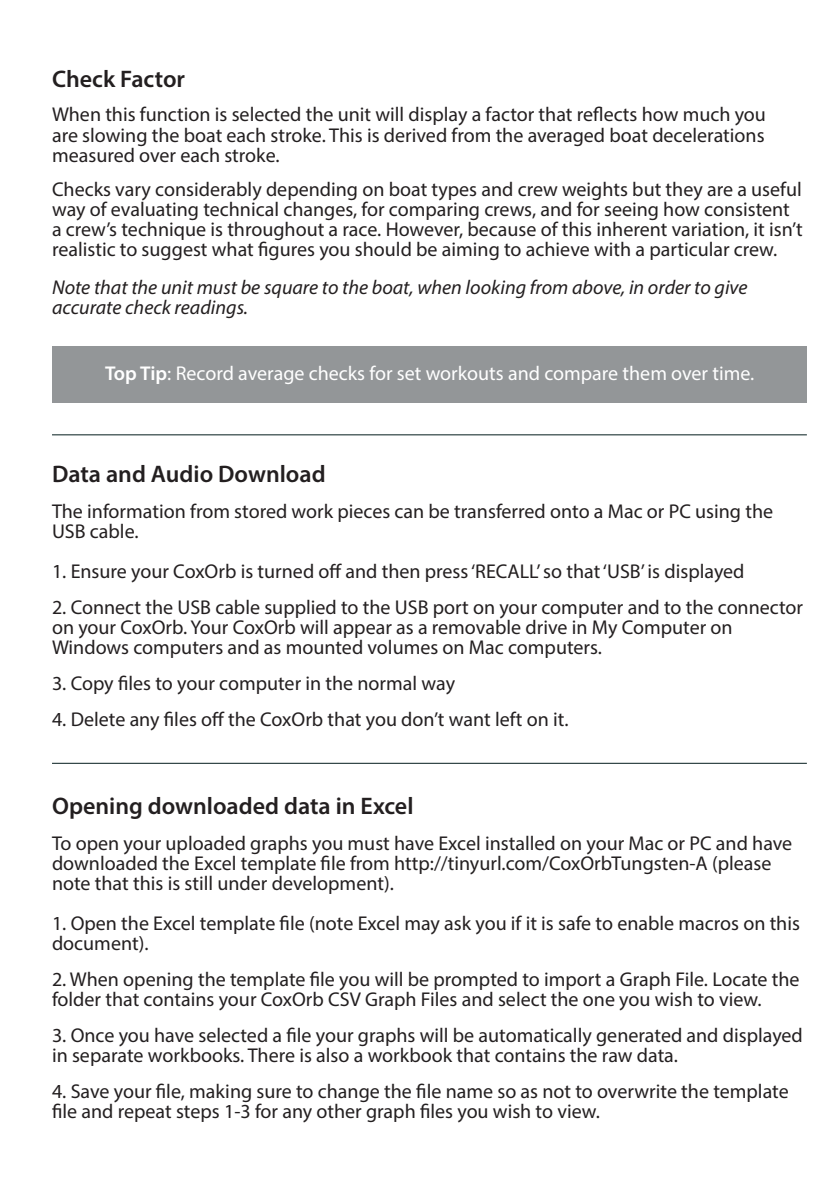
<style>
.page{position:relative;width:840px;height:1191px;background:#fff}
.page>*{position:absolute;margin:0;border:0;box-sizing:border-box;transform-origin:0 0}
.t1{font:600 24px "Myriad Pro";color:#231f20}
.t2{font:20px/20px "Myriad Pro";color:#231f20}
.t3{font:italic 20px/20px "Myriad Pro";color:#231f20}
.t4{font:20px "Myriad Pro";color:#fff}
.s1{font-weight:600}
</style>
<div class="page">
<div style="left:52px;top:347px;width:754px;height:56px;background:#939698"></div>
<hr style="left:52px;top:434px;width:754px;height:1px;background:#051d1e">
<hr style="left:52px;top:763px;width:754px;height:1px;background:#051d1e">
<p class="t1" style="left:52px;top:64px;width:135px">Check Factor</p>
<p class="t2" style="left:52px;top:104px;width:715px;text-align:justify">When this function is selected the unit will display a factor that reflects how much you are slowing the boat each stroke. This is derived from the averaged boat decelerations measured over each stroke.</p>
<p class="t2" style="left:52px;top:178px;width:751px">Checks vary considerably depending on boat types and crew weights but they are a useful way of evaluating technical changes, for comparing crews, and for seeing how consistent a crew’s technique is throughout a race. However, because of this inherent variation, it isn’t realistic to suggest what figures you should be aiming to achieve with a particular crew.</p>
<p class="t3" style="left:52px;top:276px;width:696px">Note that the unit must be square to the boat, when looking from above, in order to give accurate check readings.</p>
<p class="t4" style="left:105px;top:361px;width:650px"><span class="s1">Top Tip</span>: Record average checks for set workouts and compare them over time.</p>
<p class="t1" style="left:52px;top:458px;width:275px">Data and Audio Download</p>
<p class="t2" style="left:52px;top:500px;width:722px">The information from stored work pieces can be transferred onto a Mac or PC using the<br>USB cable.</p>
<p class="t2" style="left:52px;top:560px;width:693px">1. Ensure your CoxOrb is turned off and then press ‘RECALL’ so that ‘USB’ is displayed</p>
<p class="t2" style="left:52px;top:596px;width:752px">2. Connect the USB cable supplied to the USB port on your computer and to the connector on your CoxOrb. Your CoxOrb will appear as a removable drive in My Computer on<br>Windows computers and as mounted volumes on Mac computers.</p>
<p class="t2" style="left:52px;top:672px;width:404px">3. Copy files to your computer in the normal way</p>
<p class="t2" style="left:52px;top:708px;width:517px">4. Delete any files off the CoxOrb that you don’t want left on it.</p>
<p class="t1" style="left:52px;top:790px;width:363px">Opening downloaded data in Excel</p>
<p class="t2" style="left:52px;top:832px;width:741px">To open your uploaded graphs you must have Excel installed on your Mac or PC and have downloaded the Excel template file from http://tinyurl.com/CoxOrbTungsten-A (please note that this is still under development).</p>
<p class="t2" style="left:52px;top:912px;width:749px">1. Open the Excel template file (note Excel may ask you if it is safe to enable macros on this document).</p>
<p class="t2" style="left:52px;top:968px;width:748px">2. When opening the template file you will be prompted to import a Graph File. Locate the folder that contains your CoxOrb CSV Graph Files and select the one you wish to view.</p>
<p class="t2" style="left:52px;top:1024px;width:752px">3. Once you have selected a file your graphs will be automatically generated and displayed in separate workbooks. There is also a workbook that contains the raw data.</p>
<p class="t2" style="left:52px;top:1080px;width:737px">4. Save your file, making sure to change the file name so as not to overwrite the template file and repeat steps 1-3 for any other graph files you wish to view.</p>
</div>
